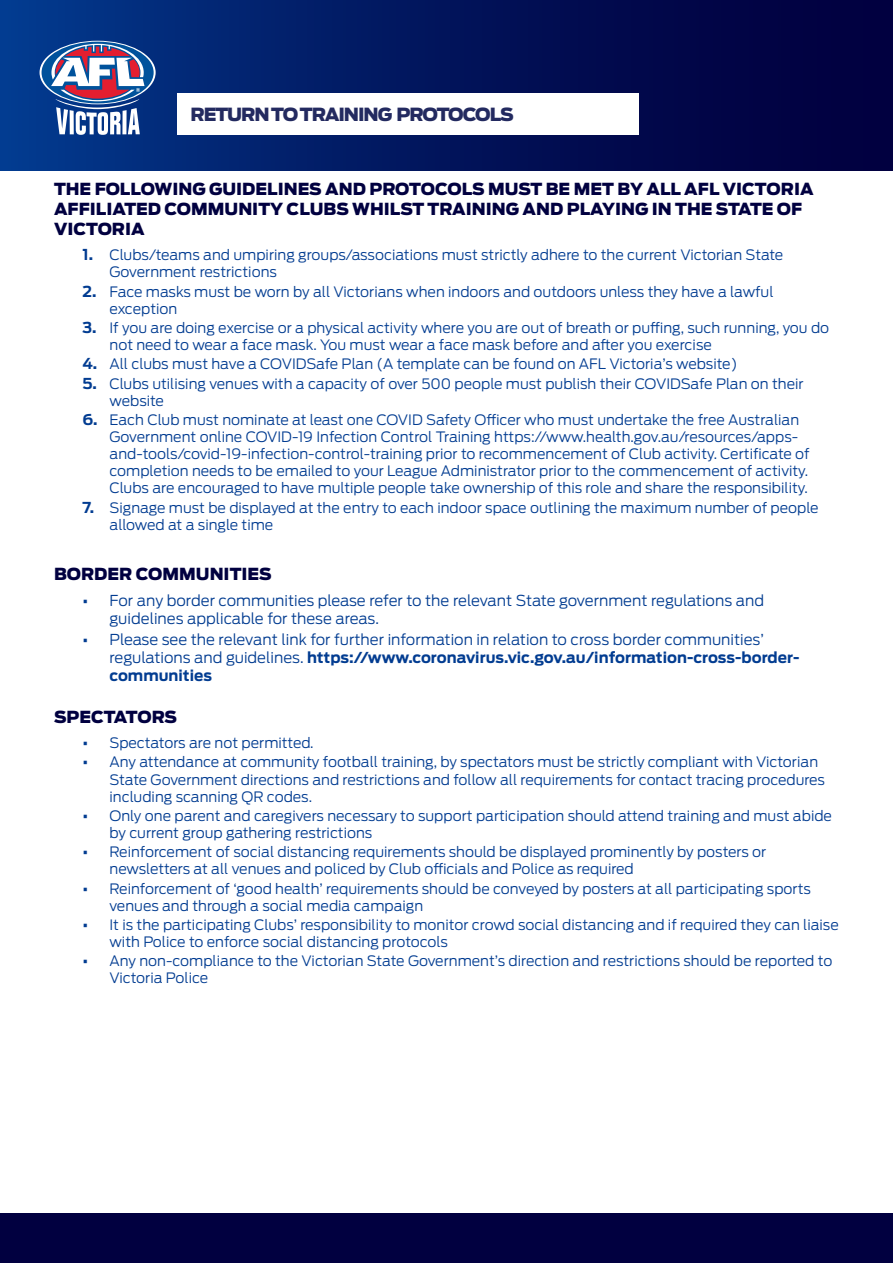
<style>
.page{position:relative;width:893px;height:1263px;background:#fff}
.page>*{position:absolute;margin:0;border:0;box-sizing:border-box;transform-origin:0 0}
.t1{font:900 18px "Antenna";letter-spacing:-.06em;color:#232a60}
.t2{font:900 16.5px/19.8px "Antenna";color:#010040}
.t3{font:300 15px/18px "Antenna";color:#023c91}
.t4{font:300 14.25px/17.1px "Antenna";color:#023c91}
.s1{font-weight:700;font-size:15px}
.s2{font-weight:700}
</style>
<div class="page">
<div style="left:0;top:0;width:893px;height:170px;background:linear-gradient(to right,#023689,#010036)"></div>
<div style="left:0;top:1213px;width:893px;height:50px;background:#010040"></div>
<div style="left:177px;top:94px;width:462px;height:41px;background:#fff"></div>
<svg style="left:40px;top:41px;width:115px;height:63px"></svg>
<div style="left:42px;top:42px;width:112px;height:61px;background:#00529c;border-radius:50%"></div>
<svg style="left:51px;top:44px;width:93px;height:91px"></svg>
<p class="t1" style="left:190px;top:102px;width:325px">RETURN TO TRAINING PROTOCOLS</p>
<p class="t2" style="left:54px;top:179px;width:761px">THE FOLLOWING GUIDELINES AND PROTOCOLS MUST BE MET BY ALL AFL VICTORIA<br>AFFILIATED COMMUNITY CLUBS WHILST TRAINING AND PLAYING IN THE STATE OF<br>VICTORIA</p>
<p class="t4" style="left:110px;top:246px;width:675px;text-indent:-27px"><span class="s1">1.</span> Clubs/teams and umpiring groups/associations must strictly adhere to the current Victorian State<br>Government restrictions</p>
<p class="t4" style="left:110px;top:283px;width:665px;text-indent:-27px"><span class="s1">2.</span> Face masks must be worn by all Victorians when indoors and outdoors unless they have a lawful exception</p>
<p class="t4" style="left:110px;top:319px;width:721px;text-indent:-27px"><span class="s1">3.</span> If you are doing exercise or a physical activity where you are out of breath or puffing, such running, you do not need to wear a face mask. You must wear a face mask before and after you exercise</p>
<p class="t4" style="left:82px;top:355px;width:656px"><span class="s1">4.</span> All clubs must have a COVIDSafe Plan (A template can be found on AFL Victoria’s website)</p>
<p class="t4" style="left:110px;top:374px;width:696px;text-indent:-27px"><span class="s1">5.</span> Clubs utilising venues with a capacity of over 500 people must publish their COVIDSafe Plan on their website</p>
<p class="t4" style="left:110px;top:411px;width:702px;text-indent:-27px"><span class="s1">6.</span> Each Club must nominate at least one COVID Safety Officer who must undertake the free Australian Government online COVID-19 Infection Control Training https://www.health.gov.au/resources/apps&shy;and-tools/covid-19-infection-control-training prior to recommencement of Club activity. Certificate of completion needs to be emailed to your League Administrator prior to the commencement of activity.<br>Clubs are encouraged to have multiple people take ownership of this role and share the responsibility.</p>
<p class="t4" style="left:110px;top:498px;width:710px;text-indent:-27px"><span class="s1">7.</span> Signage must be displayed at the entry to each indoor space outlining the maximum number of people allowed at a single time</p>
<p class="t2" style="left:54px;top:564px;width:219px">BORDER COMMUNITIES</p>
<p class="t3" style="left:110px;top:592px;width:656px;text-indent:-27px"><span class="s2">•</span> For any border communities please refer to the relevant State government regulations and guidelines applicable for these areas.</p>
<p class="t3" style="left:110px;top:630px;width:691px;text-indent:-27px"><span class="s2">•</span> Please see the relevant link for further information in relation to cross border communities’ regulations and guidelines. <span class="s2">https://www.coronavirus.vic.gov.au/information-cross-border&shy;communities</span></p>
<p class="t2" style="left:54px;top:707px;width:125px">SPECTATORS</p>
<p class="t4" style="left:82px;top:734px;width:233px"><span class="s1">•</span> Spectators are not permitted.</p>
<p class="t4" style="left:110px;top:753px;width:717px;text-indent:-27px"><span class="s1">•</span> Any attendance at community football training, by spectators must be strictly compliant with Victorian<br>State Government directions and restrictions and follow all requirements for contact tracing procedures including scanning QR codes.</p>
<p class="t4" style="left:110px;top:807px;width:724px;text-indent:-27px"><span class="s1">•</span> Only one parent and caregivers necessary to support participation should attend training and must abide by current group gathering restrictions</p>
<p class="t4" style="left:110px;top:843px;width:658px;text-indent:-27px"><span class="s1">•</span> Reinforcement of social distancing requirements should be displayed prominently by posters or newsletters at all venues and policed by Club officials and Police as required</p>
<p class="t4" style="left:110px;top:879px;width:703px;text-indent:-27px"><span class="s1">•</span> Reinforcement of ‘good health’ requirements should be conveyed by posters at all participating sports venues and through a social media campaign</p>
<p class="t4" style="left:110px;top:916px;width:731px;text-indent:-27px"><span class="s1">•</span> It is the participating Clubs’ responsibility to monitor crowd social distancing and if required they can liaise with Police to enforce social distancing protocols</p>
<p class="t4" style="left:110px;top:952px;width:724px;text-indent:-27px"><span class="s1">•</span> Any non-compliance to the Victorian State Government’s direction and restrictions should be reported to<br>Victoria Police</p>
</div>
